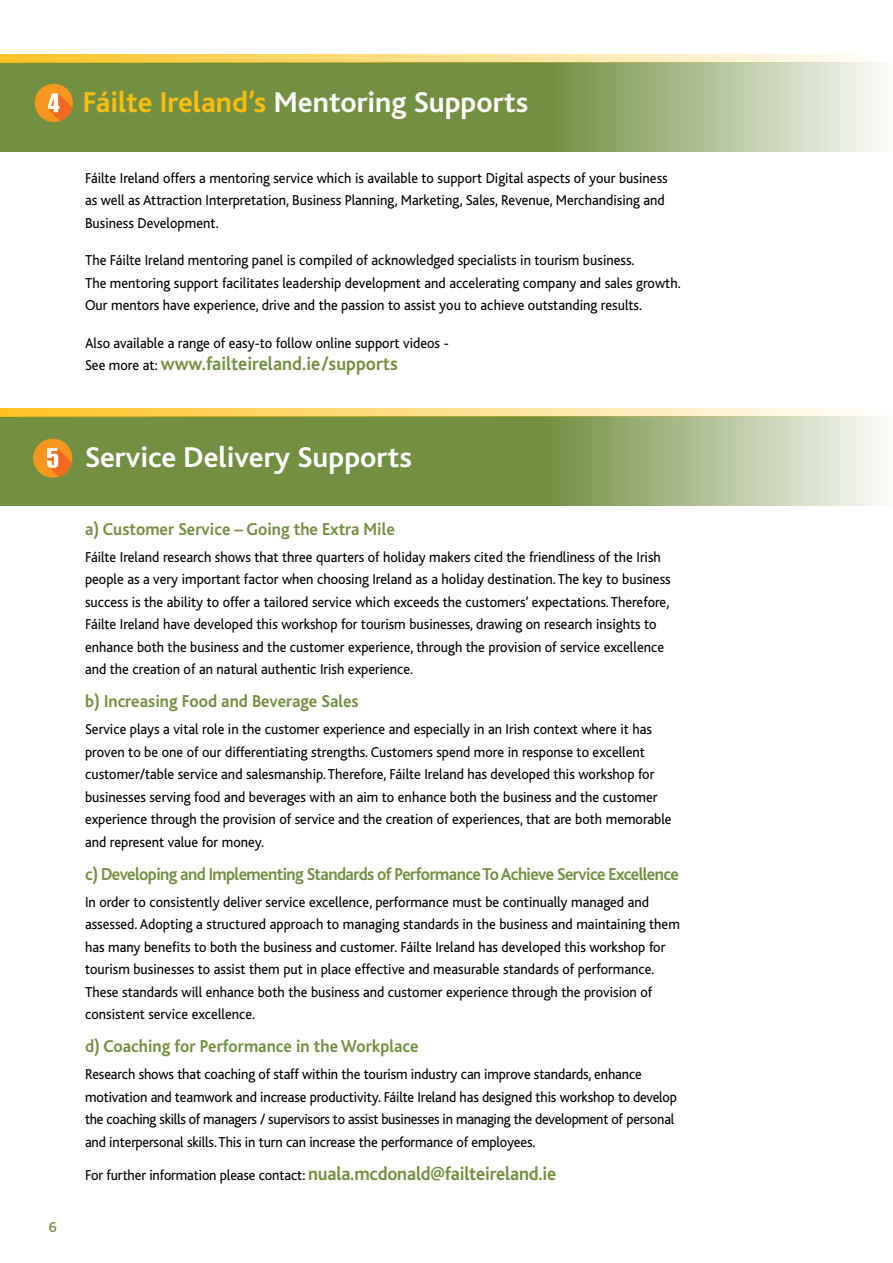
<style>
.page{position:relative;width:893px;height:1263px;background:#fff}
.page>*{position:absolute;margin:0;border:0;box-sizing:border-box;transform-origin:0 0}
.t1{font:700 30px "Bliss";color:#fff}
.t2{font:700 19.5px "Bliss";color:#739042;scale:.95 1}
.t3{font:700 18px "Bliss";letter-spacing:-.01em;color:#739042;scale:.95 1}
.t4{font:700 18px "Bliss";letter-spacing:-.035em;color:#739042;scale:.95 1}
.t5{font:15px/22.5px "Bliss";color:#000;scale:.95 1}
.t6{font:500 15px "Bliss";color:#739042}
.s1{color:#febe10}
.s2{font-weight:400;font-size:15px;color:#000}
.s3{font-weight:700;font-size:19.5px;color:#739042}
</style>
<div class="page">
<svg style="left:0;top:63px;width:879px;height:89px;background:#8ca363"></svg>
<svg style="left:0;top:54px;width:886px;height:9px;background:#f8db86"></svg>
<div style="left:35px;top:84px;width:38px;height:38px;background:#f8971d;border-radius:19px"></div>
<svg style="left:48px;top:93px;width:24px;height:28px"></svg>
<svg style="left:0;top:417px;width:879px;height:89px;background:#8ca464"></svg>
<svg style="left:0;top:408px;width:886px;height:9px;background:#f8db86"></svg>
<div style="left:33px;top:439px;width:39px;height:39px;background:#f8971d;border-radius:20px"></div>
<svg style="left:42px;top:448px;width:30px;height:29px"></svg>
<h1 class="t1" style="left:83px;top:87px;width:447px"><span class="s1">Fáilte Ireland’s</span> Mentoring Supports</h1>
<p class="t5" style="left:85px;top:167px;width:615px">Fáilte Ireland offers a mentoring service which is available to support Digital aspects of your business as well as Attraction Interpretation, Business Planning, Marketing, Sales, Revenue, Merchandising and<br>Business Development.</p>
<p class="t5" style="left:85px;top:249px;width:628px">The Fáilte Ireland mentoring panel is compiled of acknowledged specialists in tourism business.<br>The mentoring support facilitates leadership development and accelerating company and sales growth.<br>Our mentors have experience, drive and the passion to assist you to achieve outstanding results.</p>
<p class="t5" style="left:85px;top:332px;width:384px">Also available a range of easy-to follow online support videos -</p>
<h2 class="t2" style="left:85px;top:354px;width:331px"><span class="s2">See more at:</span> www.failteireland.ie/supports</h2>
<p class="t6" style="left:49px;top:1219px;width:9px">6</p>
<h1 class="t1" style="left:85px;top:442px;width:328px">Service Delivery Supports</h1>
<p class="t3" style="left:85px;top:519px;width:328px">a) Customer Service – Going the Extra Mile</p>
<p class="t5" style="left:85px;top:546px;width:618px">Fáilte Ireland research shows that three quarters of holiday makers cited the friendliness of the Irish people as a very important factor when choosing Ireland as a holiday destination. The key to business success is the ability to offer a tailored service which exceeds the customers’ expectations. Therefore, Fáilte Ireland have developed this workshop for tourism businesses, drawing on research insights to enhance both the business and the customer experience, through the provision of service excellence and the creation of an natural authentic Irish experience.</p>
<p class="t3" style="left:85px;top:692px;width:290px">b) Increasing Food and Beverage Sales</p>
<p class="t5" style="left:85px;top:718px;width:619px">Service plays a vital role in the customer experience and especially in an Irish context where it has proven to be one of our differentiating strengths. Customers spend more in response to excellent customer/table service and salesmanship. Therefore, Fáilte Ireland has developed this workshop for businesses serving food and beverages with an aim to enhance both the business and the customer experience through the provision of service and the creation of experiences, that are both memorable and represent value for money.</p>
<p class="t4" style="left:85px;top:864px;width:627px">c) Developing and Implementing Standards of Performance To Achieve Service Excellence</p>
<p class="t5" style="left:85px;top:891px;width:628px">In order to consistently deliver service excellence, performance must be continually managed and assessed. Adopting a structured approach to managing standards in the business and maintaining them has many benefits to both the business and customer. Fáilte Ireland has developed this workshop for tourism businesses to assist them put in place effective and measurable standards of performance.<br>These standards will enhance both the business and customer experience through the provision of consistent service excellence.</p>
<p class="t3" style="left:85px;top:1037px;width:353px">d) Coaching for Performance in the Workplace</p>
<p class="t5" style="left:85px;top:1063px;width:624px">Research shows that coaching of staff within the tourism industry can improve standards, enhance motivation and teamwork and increase productivity. Fáilte Ireland has designed this workshop to develop the coaching skills of managers / supervisors to assist businesses in managing the development of personal and interpersonal skills. This in turn can increase the performance of employees.</p>
<p class="t5" style="left:85px;top:1164px;width:498px">For further information please contact: <span class="s3">nuala.mcdonald@failteireland.ie</span></p>
</div>
